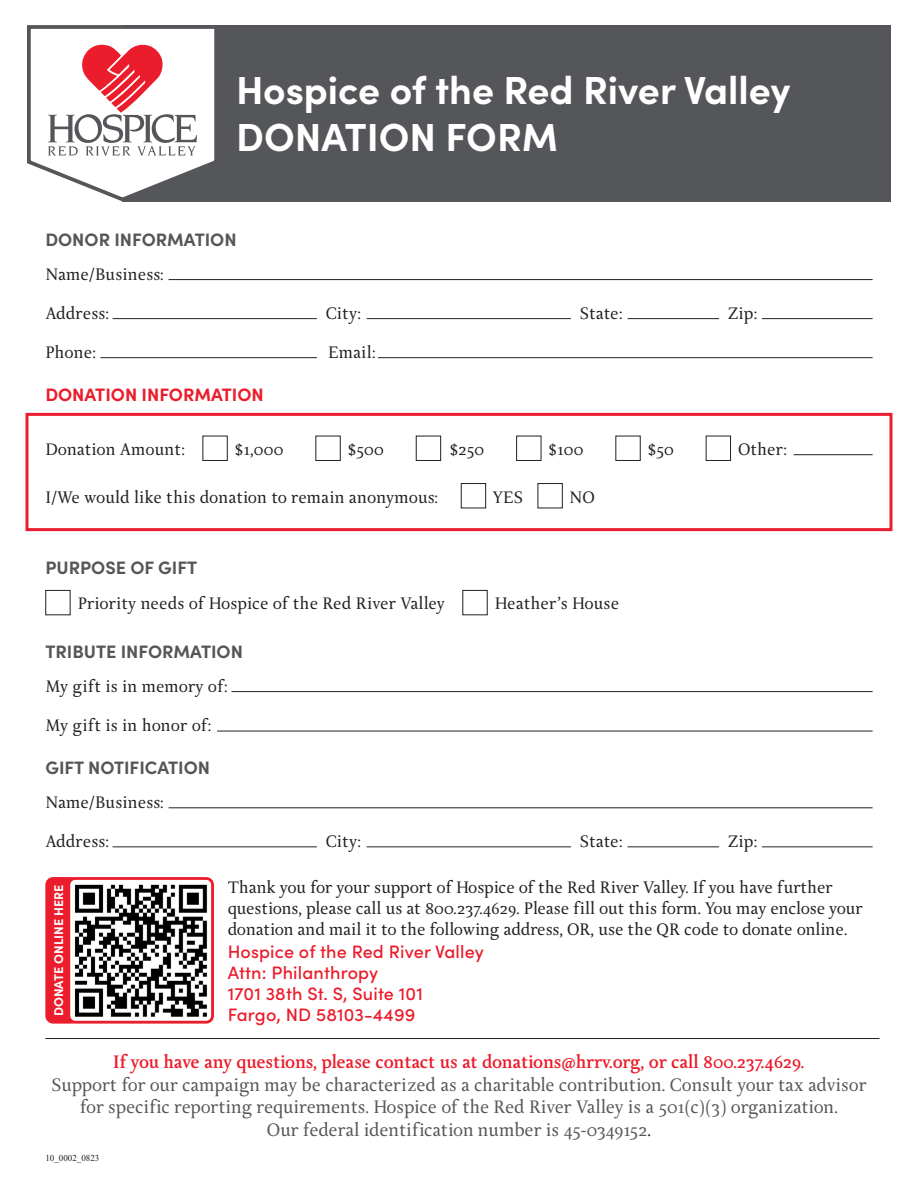
<style>
.page{position:relative;width:918px;height:1188px;background:#fff}
.page>*{position:absolute;margin:0;border:0;box-sizing:border-box;transform-origin:0 0}
.t1{font:700 39.15px "Sofia Pro";color:#fff}
.t2{font:19.5px/22.5px "Delicato Pro";letter-spacing:-.01em;color:#555659;text-align:center}
.t3{font:18px/21px "Delicato Pro";letter-spacing:-.01em;color:#231f20}
.t4{font:500 18px "Sofia Pro";letter-spacing:.01em;color:#eb1c2b}
.t5{font:700 18px "Sofia Pro";color:#555659}
.t6{font:700 18px "Sofia Pro";color:#eb1c2b}
.t7{font:700 12.6px "Sofia Pro";color:#fff}
.t8{font:9px "Times New Roman";color:#231f20}
.s1{font-weight:700;color:#eb1c2b}
.s2{color:#231f20}
</style>
<div class="page">
<div style="left:123px;top:25px;width:768px;height:176px;background:#555659"></div>
<svg style="left:27px;top:25px;width:193px;height:177px"></svg>
<hr style="left:169px;top:279px;width:704px;height:1px;background:#231f20">
<hr style="left:113px;top:318px;width:204px;height:1px;background:#231f20">
<hr style="left:367px;top:318px;width:204px;height:1px;background:#231f20">
<hr style="left:628px;top:318px;width:91px;height:1px;background:#231f20">
<hr style="left:762px;top:318px;width:111px;height:1px;background:#231f20">
<hr style="left:100px;top:357px;width:217px;height:1px;background:#231f20">
<hr style="left:378px;top:357px;width:495px;height:1px;background:#231f20">
<hr style="left:169px;top:807px;width:704px;height:1px;background:#231f20">
<hr style="left:113px;top:846px;width:204px;height:1px;background:#231f20">
<hr style="left:367px;top:846px;width:204px;height:1px;background:#231f20">
<hr style="left:628px;top:846px;width:91px;height:1px;background:#231f20">
<hr style="left:762px;top:846px;width:111px;height:1px;background:#231f20">
<hr style="left:232px;top:691px;width:641px;height:1px;background:#231f20">
<hr style="left:217px;top:731px;width:656px;height:1px;background:#231f20">
<div style="left:47px;top:878px;width:30px;height:144px;background:#eb1c2b;border-radius:6px"></div>
<div style="left:45px;top:877px;width:34px;height:147px;border:3px solid #eb1c2b;border-radius:6px"></div>
<img style="left:71px;top:881px;width:139px;height:139px">
<div style="left:67px;top:877px;width:147px;height:147px;border:3px solid #eb1c2b;border-radius:6px"></div>
<div style="left:26px;top:413px;width:866px;height:118px;border:3px solid #eb1c2b"></div>
<div style="left:202px;top:436px;width:26px;height:25px;border:1px solid #231f20"></div>
<div style="left:315px;top:436px;width:26px;height:25px;border:1px solid #231f20"></div>
<div style="left:416px;top:436px;width:25px;height:25px;border:1px solid #231f20"></div>
<div style="left:516px;top:436px;width:25px;height:25px;border:1px solid #231f20"></div>
<div style="left:615px;top:436px;width:26px;height:25px;border:1px solid #231f20"></div>
<div style="left:706px;top:436px;width:25px;height:25px;border:1px solid #231f20"></div>
<hr style="left:794px;top:454px;width:79px;height:1px;background:#231f20">
<div style="left:461px;top:483px;width:25px;height:25px;border:1px solid #231f20"></div>
<div style="left:538px;top:483px;width:25px;height:25px;border:1px solid #231f20"></div>
<div style="left:45px;top:590px;width:26px;height:25px;border:1px solid #231f20"></div>
<div style="left:462px;top:590px;width:26px;height:25px;border:1px solid #231f20"></div>
<hr style="left:45px;top:1038px;width:835px;height:1px;background:#231f20">
<p class="t1" style="left:236px;top:60px;width:556px">Hospice of the Red River Valley</p>
<p class="t1" style="left:236px;top:107px;width:323px">DONATION FORM</p>
<p class="t5" style="left:45px;top:226px;width:193px">DONOR INFORMATION</p>
<p class="t3" style="left:45px;top:264px;width:120px">Name/Business:</p>
<p class="t3" style="left:45px;top:303px;width:65px">Address:</p>
<p class="t3" style="left:326px;top:303px;width:37px">City:</p>
<p class="t3" style="left:580px;top:303px;width:45px">State:</p>
<p class="t3" style="left:728px;top:303px;width:31px">Zip:</p>
<p class="t3" style="left:45px;top:342px;width:53px">Phone:</p>
<p class="t3" style="left:328px;top:342px;width:49px">Email:</p>
<p class="t6" style="left:45px;top:381px;width:220px">DONATION INFORMATION</p>
<p class="t3" style="left:45px;top:439px;width:142px">Donation Amount:</p>
<p class="t3" style="left:235px;top:439px;width:51px">$1,000</p>
<p class="t3" style="left:348px;top:439px;width:38px">$500</p>
<p class="t3" style="left:450px;top:439px;width:36px">$250</p>
<p class="t3" style="left:549px;top:439px;width:37px">$100</p>
<p class="t3" style="left:648px;top:439px;width:28px">$50</p>
<p class="t3" style="left:738px;top:439px;width:51px">Other:</p>
<p class="t3" style="left:45px;top:487px;width:395px">I/We would like this donation to remain anonymous:</p>
<p class="t3" style="left:493px;top:487px;width:32px">YES</p>
<p class="t3" style="left:569px;top:487px;width:27px">NO</p>
<p class="t5" style="left:45px;top:554px;width:153px">PURPOSE OF GIFT</p>
<p class="t3" style="left:78px;top:594px;width:369px">Priority needs of Hospice of the Red River Valley</p>
<p class="t3" style="left:495px;top:594px;width:126px">Heather’s House</p>
<p class="t5" style="left:45px;top:638px;width:199px">TRIBUTE INFORMATION</p>
<p class="t3" style="left:45px;top:676px;width:184px">My gift is in memory of:</p>
<p class="t3" style="left:45px;top:716px;width:168px">My gift is in honor of:</p>
<p class="t5" style="left:45px;top:754px;width:166px">GIFT NOTIFICATION</p>
<p class="t3" style="left:45px;top:792px;width:120px">Name/Business:</p>
<p class="t3" style="left:45px;top:831px;width:65px">Address:</p>
<p class="t3" style="left:326px;top:831px;width:37px">City:</p>
<p class="t3" style="left:580px;top:831px;width:45px">State:</p>
<p class="t3" style="left:728px;top:831px;width:31px">Zip:</p>
<p class="t7" style="left:49px;top:1016px;width:133px;rotate:-90deg">DONATE ONLINE HERE</p>
<p class="t3" style="left:228px;top:877px;width:637px">Thank you for your support of Hospice of the Red River Valley. If you have further questions, please call us at 800.237.4629. Please fill out this form. You may enclose your donation and mail it to the following address, OR, use the QR code to donate online.</p>
<p class="t4" style="left:228px;top:939px;width:258px">Hospice of the Red River Valley</p>
<p class="t4" style="left:228px;top:960px;width:152px">Attn: Philanthropy</p>
<p class="t4" style="left:228px;top:981px;width:197px">1701 38th St. S, Suite 101</p>
<p class="t4" style="left:228px;top:1002px;width:189px">Fargo, ND 58103-4499</p>
<p class="t2" style="left:51px;top:1051px;width:817px"><span class="s1">If you have any questions, please contact us at donations@hrrv.org, or call 800.237.4629.<br></span>Support for our campaign may be characterized as a charitable contribution. Consult your tax advisor for specific reporting requirements. Hospice of the Red River Valley is a 501(c)(3) organization.<br>Our federal identification number is 45-0349152<span class="s2">.</span></p>
<p class="t8" style="left:45px;top:1152px;width:55px">10_0002_0823</p>
</div>
